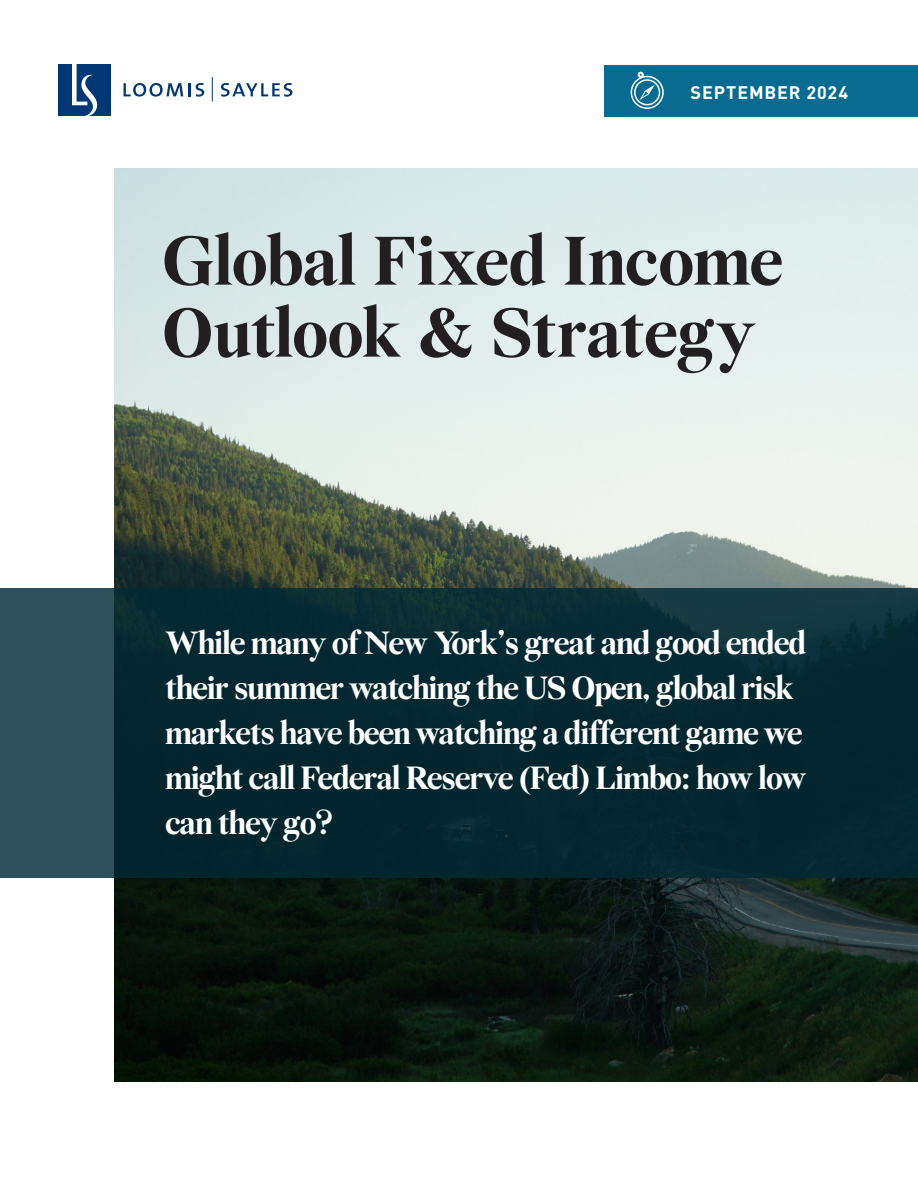
<style>
.page{position:relative;width:918px;height:1188px;background:#fff}
.page>*{position:absolute;margin:0;border:0;box-sizing:border-box;transform-origin:0 0}
.t1{font:700 73.5px/72px "Wremena";letter-spacing:-.02em;color:#231f20}
.Body_Copy{font:700 34.5px/45px "Wremena";letter-spacing:-.04em;color:#fff}
.t2{font:700 18px "DINOT";letter-spacing:.045em;color:#fff}
</style>
<div class="page">
<img style="left:114px;top:168px;width:804px;height:914px">
<svg style="left:0;top:588px;width:918px;height:290px;background:#0a2d36"></svg>
<div style="left:58px;top:64px;width:53px;height:52px;background:#013775"></div>
<svg style="left:72px;top:64px;width:26px;height:52px"></svg>
<svg style="left:124px;top:83px;width:59px;height:14px"></svg>
<svg style="left:189px;top:83px;width:15px;height:14px"></svg>
<svg style="left:221px;top:83px;width:71px;height:14px"></svg>
<svg style="left:212px;top:77px;width:1px;height:25px"></svg>
<div style="left:604px;top:66px;width:314px;height:51px;background:#086b8f"></div>
<svg style="left:631px;top:72px;width:33px;height:37px"></svg>
<p class="t2" style="left:691px;top:81px;width:159px">SEPTEMBER 2024</p>
<p class="t1" style="left:162px;top:227px;width:623px">Global Fixed Income<br>Outlook &amp; Strategy</p>
<p class="Body_Copy" style="left:165px;top:622px;width:643px">While many of New York’s great and good ended their summer watching the US Open, global risk markets have been watching a different game we might call Federal Reserve (Fed) Limbo: how low can they go?</p>
</div>
